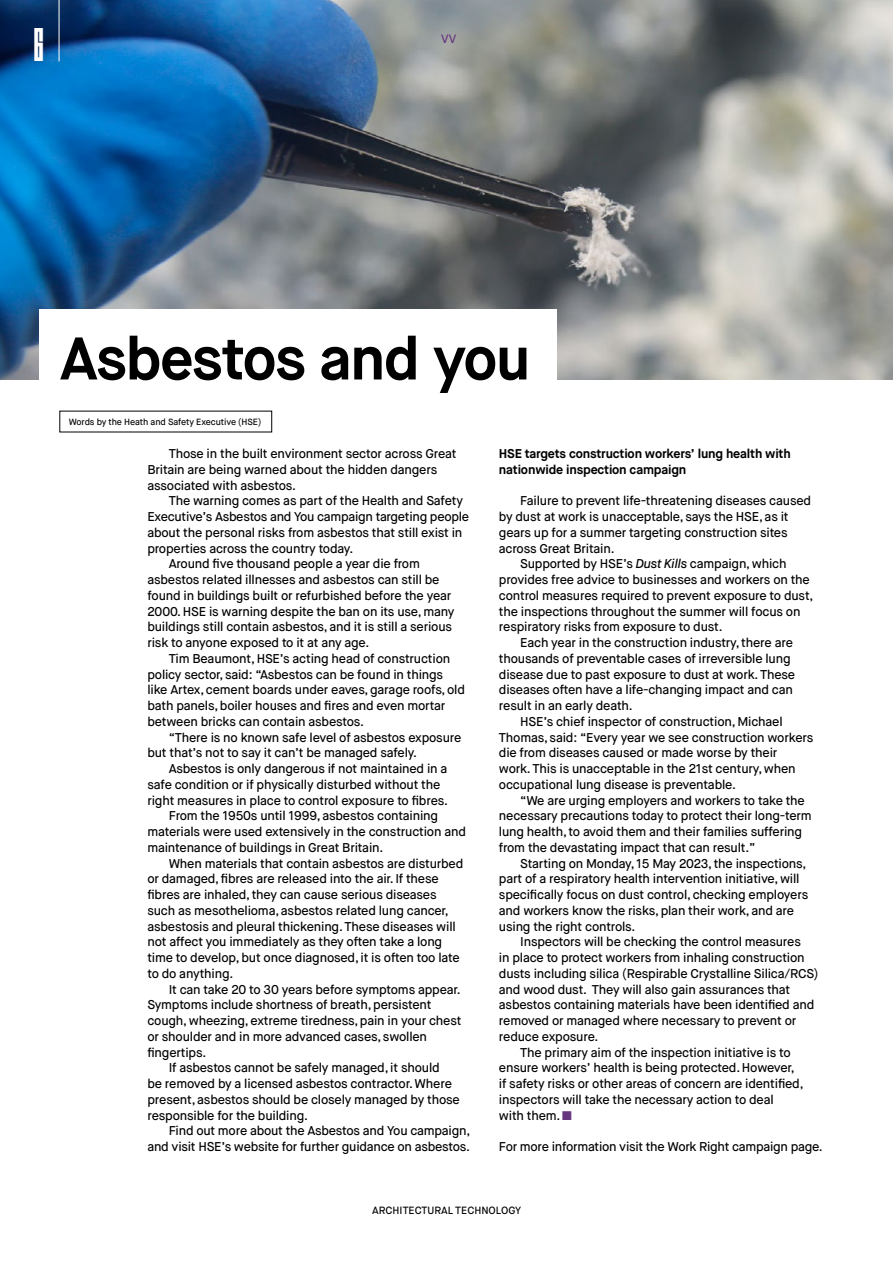
<style>
.page{position:relative;width:893px;height:1263px;background:#fff}
.page>*{position:absolute;margin:0;border:0;box-sizing:border-box;transform-origin:0 0}
.Large_Headers{font:700 60px "Maison Neue";letter-spacing:-.025em;color:#000}
.t1{font:33px "AT Numeric";color:#fff}
.Body_Text_-_para_ind{font:500 12.75px/15.8px "Maison Neue";letter-spacing:-.015em;color:#000}
.Body_Text_-_para_ind-2{font:700 12.75px/15.8px "Maison Neue";letter-spacing:-.015em;color:#000}
.t2{font:500 12px "Maison Neue";color:#65367f}
.t3{font:500 10.5px "Maison Neue";color:#000}
.Image_caption{font:500 9px "Maison Neue";letter-spacing:-.01em;color:#000}
.s1{font-style:italic}
.s2{color:#65367f}
</style>
<div class="page">
<hr style="left:892px;top:0;width:1px;height:1263px;background:#ddd4e6">
<img style="left:0;top:0;width:893px;height:379px">
<div style="left:40px;top:309px;width:517px;height:75px;background:#fff"></div>
<hr style="left:59px;top:0;width:1px;height:61px;background:#fff">
<p class="t1" style="left:34px;top:31px;width:12px">6</p>
<p class="t2" style="left:441px;top:32px;width:17px">VV</p>
<p class="Large_Headers" style="left:60px;top:321px;width:472px">Asbestos and you</p>
<p class="Image_caption" style="left:69px;top:416px;width:194px">Words by the Heath and Safety Executive (HSE)</p>
<p class="Body_Text_-_para_ind" style="left:147px;top:446px;width:311px;text-indent:21px">Those in the built environment sector across Great<br>Britain are being warned about the hidden dangers associated with asbestos.</p>
<p class="Body_Text_-_para_ind" style="left:147px;top:493px;width:323px;text-indent:21px">The warning comes as part of the Health and Safety Executive’s Asbestos and You campaign targeting people about the personal risks from asbestos that still exist in properties across the country today.</p>
<p class="Body_Text_-_para_ind" style="left:147px;top:556px;width:308px;text-indent:21px">Around five thousand people a year die from asbestos related illnesses and asbestos can still be found in buildings built or refurbished before the year 2000. HSE is warning despite the ban on its use, many buildings still contain asbestos, and it is still a serious risk to anyone exposed to it at any age.</p>
<p class="Body_Text_-_para_ind" style="left:147px;top:650px;width:319px;text-indent:21px">Tim Beaumont, HSE’s acting head of construction policy sector, said: “Asbestos can be found in things like Artex, cement boards under eaves, garage roofs, old bath panels, boiler houses and fires and even mortar between bricks can contain asbestos.</p>
<p class="Body_Text_-_para_ind" style="left:147px;top:729px;width:316px;text-indent:21px">“There is no known safe level of asbestos exposure but that’s not to say it can’t be managed safely.</p>
<p class="Body_Text_-_para_ind" style="left:147px;top:761px;width:302px;text-indent:21px">Asbestos is only dangerous if not maintained in a safe condition or if physically disturbed without the right measures in place to control exposure to fibres.</p>
<p class="Body_Text_-_para_ind" style="left:147px;top:808px;width:320px;text-indent:21px">From the 1950s until 1999, asbestos containing materials were used extensively in the construction and maintenance of buildings in Great Britain.</p>
<p class="Body_Text_-_para_ind" style="left:147px;top:855px;width:317px;text-indent:21px">When materials that contain asbestos are disturbed or damaged, fibres are released into the air. If these fibres are inhaled, they can cause serious diseases such as mesothelioma, asbestos related lung cancer, asbestosis and pleural thickening. These diseases will not affect you immediately as they often take a long time to develop, but once diagnosed, it is often too late to do anything.</p>
<p class="Body_Text_-_para_ind" style="left:147px;top:981px;width:316px;text-indent:21px">It can take 20 to 30 years before symptoms appear.<br>Symptoms include shortness of breath, persistent cough, wheezing, extreme tiredness, pain in your chest or shoulder and in more advanced cases, swollen fingertips.</p>
<p class="Body_Text_-_para_ind" style="left:147px;top:1060px;width:314px;text-indent:21px">If asbestos cannot be safely managed, it should<br>be removed by a licensed asbestos contractor. Where present, asbestos should be closely managed by those responsible for the building.</p>
<p class="Body_Text_-_para_ind" style="left:147px;top:1123px;width:324px;text-align:right">Find out more about the Asbestos and You campaign, and visit HSE’s website for further guidance on asbestos.</p>
<p class="Body_Text_-_para_ind-2" style="left:499px;top:446px;width:293px">HSE targets construction workers’ lung health with nationwide inspection campaign</p>
<p class="Body_Text_-_para_ind" style="left:499px;top:493px;width:314px;text-indent:21px">Failure to prevent life-threatening diseases caused by dust at work is unacceptable, says the HSE, as it gears up for a summer targeting construction sites across Great Britain.</p>
<p class="Body_Text_-_para_ind" style="left:499px;top:556px;width:316px;text-indent:21px">Supported by HSE’s <span class="s1">Dust Kills</span> campaign, which provides free advice to businesses and workers on the control measures required to prevent exposure to dust, the inspections throughout the summer will focus on respiratory risks from exposure to dust.</p>
<p class="Body_Text_-_para_ind" style="left:499px;top:635px;width:298px;text-indent:21px">Each year in the construction industry, there are thousands of preventable cases of irreversible lung disease due to past exposure to dust at work. These diseases often have a life-changing impact and can result in an early death.</p>
<p class="Body_Text_-_para_ind" style="left:499px;top:713px;width:316px;text-indent:21px">HSE’s chief inspector of construction, Michael Thomas, said: “Every year we see construction workers die from diseases caused or made worse by their<br>work. This is unacceptable in the 21st century, when occupational lung disease is preventable.</p>
<p class="Body_Text_-_para_ind" style="left:499px;top:792px;width:314px;text-indent:21px">“We are urging employers and workers to take the necessary precautions today to protect their long-term lung health, to avoid them and their families suffering from the devastating impact that can result.”</p>
<p class="Body_Text_-_para_ind" style="left:499px;top:855px;width:311px;text-indent:21px">Starting on Monday, 15 May 2023, the inspections, part of a respiratory health intervention initiative, will specifically focus on dust control, checking employers and workers know the risks, plan their work, and are using the right controls.</p>
<p class="Body_Text_-_para_ind" style="left:499px;top:934px;width:321px;text-indent:21px">Inspectors will be checking the control measures<br>in place to protect workers from inhaling construction dusts including silica (Respirable Crystalline Silica/RCS) and wood dust. They will also gain assurances that asbestos containing materials have been identified and removed or managed where necessary to prevent or reduce exposure.</p>
<p class="Body_Text_-_para_ind" style="left:499px;top:1044px;width:306px;text-indent:21px">The primary aim of the inspection initiative is to ensure workers’ health is being protected. However, if safety risks or other areas of concern are identified, inspectors will take the necessary action to deal<br>with them. <span class="s2">■</span></p>
<p class="Body_Text_-_para_ind" style="left:499px;top:1139px;width:325px">For more information visit the Work Right campaign page.</p>
<p class="t3" style="left:372px;top:1204px;width:150px">ARCHITECTURAL TECHNOLOGY</p>
</div>
